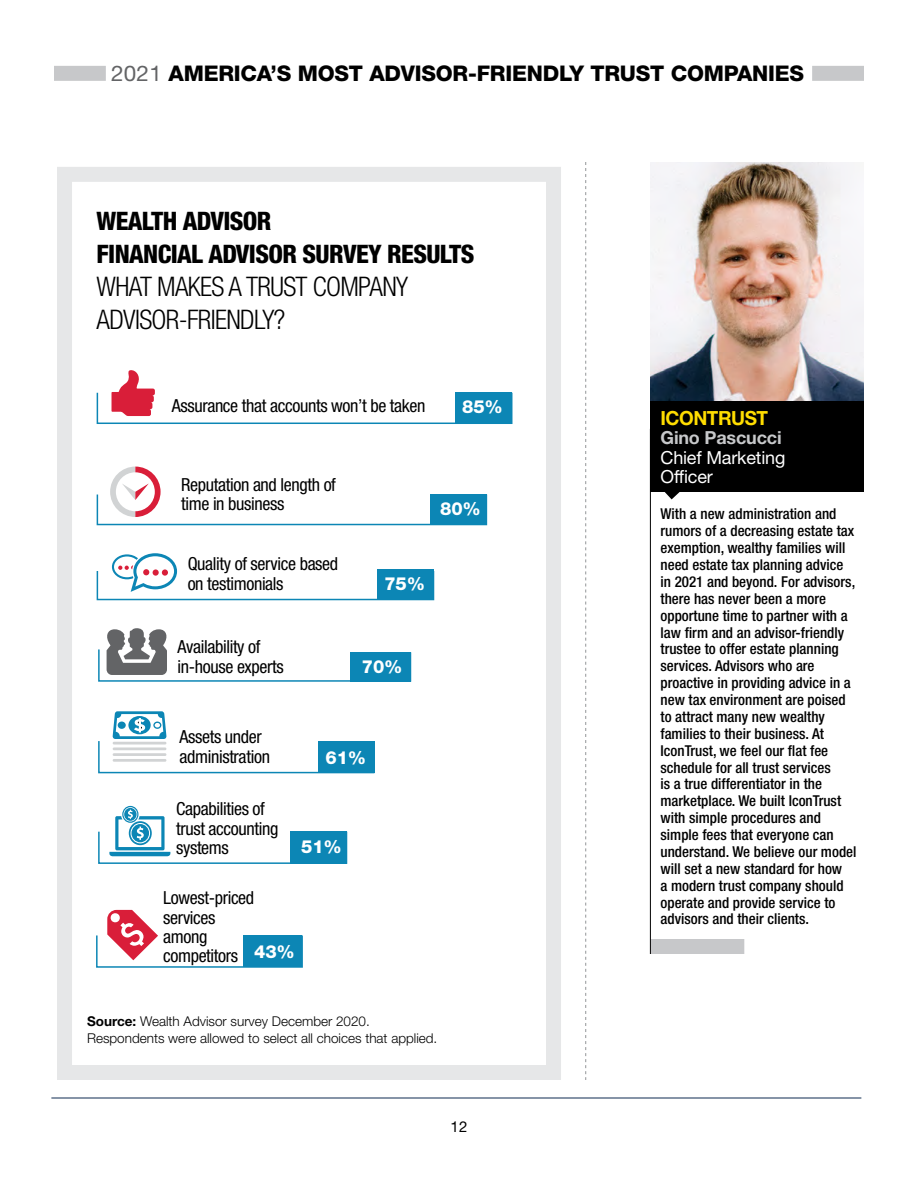
<style>
.page{position:relative;width:918px;height:1188px;background:#fff}
.page>*{position:absolute;margin:0;border:0;box-sizing:border-box;transform-origin:0 0}
.t1{font:300 condensed 27px/33px "Helvetica Neue LT Std";letter-spacing:-.025em;color:#000}
.t2{font:800 condensed 25.5px/33px "Helvetica Neue LT Std";letter-spacing:-.025em;color:#000}
.t3{font:800 21.6px "Helvetica Neue LT Std";letter-spacing:-.01em;color:#000}
.t4{font:700 19.5px "Helvetica Neue LT Std";letter-spacing:-.025em;color:#fd0}
.t5{font:condensed 18px/19.5px "Helvetica Neue LT Std";letter-spacing:-.02em;color:#000}
.t6{font:800 18px "Helvetica Neue LT Std";letter-spacing:-.01em;color:#fff}
.t7{font:18px/19.5px "Helvetica Neue LT Std";letter-spacing:-.01em;color:#fff}
.t8{font:700 18px "Helvetica Neue LT Std";letter-spacing:-.01em;color:#c7c8ca}
.t9{font:500 condensed 15px/16.8px "Helvetica Neue LT Std";color:#000}
.t10{font:15px "Helvetica Neue LT Std";color:#000}
.t11{font:300 13.5px/16.5px "Helvetica Neue LT Std";color:#000}
.s1{font-weight:400;color:#636466}
.s2{font-weight:700}
</style>
<div class="page">
<div style="left:812px;top:66px;width:52px;height:15px;background:#c7c8ca"></div>
<div style="left:54px;top:66px;width:52px;height:15px;background:#c7c8ca"></div>
<hr style="left:51px;top:1098px;width:810px;height:1px;background:#0e2a51">
<svg style="left:585px;top:162px;width:1px;height:918px"></svg>
<div style="left:57px;top:167px;width:504px;height:913px;border:15px solid #e6e7e8"></div>
<div style="left:430px;top:495px;width:57px;height:30px;background:#0c86b5"></div>
<div style="left:97px;top:494px;width:390px;height:31px;border:2px solid #0c86b5"></div>
<svg style="left:110px;top:467px;width:51px;height:50px"></svg>
<div style="left:377px;top:570px;width:57px;height:30px;background:#0c86b5"></div>
<div style="left:97px;top:570px;width:337px;height:30px;border:2px solid #0c86b5"></div>
<svg style="left:112px;top:553px;width:65px;height:39px"></svg>
<div style="left:162px;top:569px;width:6px;height:7px;background:#d91e39;border-radius:50%"></div>
<div style="left:318px;top:741px;width:57px;height:32px;background:#0c86b5"></div>
<div style="left:98px;top:740px;width:276px;height:33px;border:2px solid #0c86b5"></div>
<svg style="left:113px;top:711px;width:53px;height:28px"></svg>
<hr style="left:113px;top:742px;width:53px;height:3px;background:#d1d3d4">
<hr style="left:113px;top:747px;width:53px;height:3px;background:#d1d3d4">
<hr style="left:113px;top:753px;width:53px;height:3px;background:#d1d3d4">
<hr style="left:113px;top:759px;width:53px;height:3px;background:#d1d3d4">
<div style="left:243px;top:935px;width:59px;height:32px;background:#0c86b5"></div>
<div style="left:96px;top:935px;width:207px;height:33px;border:2px solid #0c86b5"></div>
<svg style="left:107px;top:910px;width:51px;height:50px"></svg>
<div style="left:455px;top:393px;width:57px;height:30px;background:#0c86b5"></div>
<div style="left:97px;top:392px;width:415px;height:32px;border:2px solid #0c86b5"></div>
<svg style="left:112px;top:370px;width:43px;height:46px"></svg>
<svg style="left:98px;top:628px;width:314px;height:54px"></svg>
<div style="left:290px;top:832px;width:57px;height:32px;background:#0c86b5"></div>
<div style="left:98px;top:831px;width:249px;height:33px;border:2px solid #0c86b5"></div>
<svg style="left:109px;top:806px;width:61px;height:50px"></svg>
<img style="left:650px;top:162px;width:214px;height:240px">
<div style="left:650px;top:402px;width:214px;height:90px;background:#000"></div>
<svg style="left:665px;top:492px;width:15px;height:7px"></svg>
<div style="left:651px;top:939px;width:93px;height:15px;background:#c7c8ca"></div>
<hr style="left:650px;top:429px;width:1px;height:525px;background:#000">
<h3 class="t3" style="left:111px;top:61px;width:694px"><span class="s1">2021</span> AMERICA’S MOST ADVISOR-FRIENDLY TRUST COMPANIES</h3>
<h2 class="t2" style="left:97px;top:204px;width:379px">WEALTH ADVISOR<br>FINANCIAL ADVISOR SURVEY RESULTS</h2>
<h1 class="t1" style="left:97px;top:270px;width:313px">WHAT MAKES A TRUST COMPANY<br>ADVISOR-FRIENDLY?</h1>
<p class="t5" style="left:172px;top:396px;width:255px">Assurance that accounts won’t be taken</p>
<p class="t6" style="left:462px;top:396px;width:42px">85%</p>
<p class="t5" style="left:181px;top:475px;width:156px">Reputation and length of time in business</p>
<p class="t5" style="left:188px;top:554px;width:152px">Quality of service based on testimonials</p>
<p class="t5" style="left:178px;top:637px;width:108px">Availability of in-house experts</p>
<p class="t6" style="left:440px;top:498px;width:42px">80%</p>
<p class="t6" style="left:384px;top:573px;width:42px">75%</p>
<p class="t6" style="left:362px;top:656px;width:42px">70%</p>
<p class="t5" style="left:180px;top:727px;width:92px">Assets under administration</p>
<p class="t6" style="left:326px;top:747px;width:42px">61%</p>
<p class="t5" style="left:176px;top:799px;width:104px">Capabilities of trust accounting systems</p>
<p class="t6" style="left:301px;top:836px;width:42px">51%</p>
<p class="t5" style="left:163px;top:888px;width:93px">Lowest-priced services among competitors</p>
<p class="t6" style="left:254px;top:941px;width:42px">43%</p>
<p class="t11" style="left:87px;top:1013px;width:352px"><span class="s2">Source:</span> Wealth Advisor survey December 2020.<br>Respondents were allowed to select all choices that applied.</p>
<p class="t10" style="left:451px;top:1117px;width:18px">12</p>
<h3 class="t4" style="left:661px;top:406px;width:109px">ICONTRUST</h3>
<p class="t8" style="left:661px;top:427px;width:123px">Gino Pascucci</p>
<p class="t7" style="left:661px;top:447px;width:126px">Chief Marketing<br>Officer</p>
<p class="t9" style="left:661px;top:506px;width:198px">With a new administration and rumors of a decreasing estate tax exemption, wealthy families will need estate tax planning advice in 2021 and beyond. For advisors, there has never been a more opportune time to partner with a law firm and an advisor-friendly trustee to offer estate planning services. Advisors who are proactive in providing advice in a new tax environment are poised to attract many new wealthy families to their business. At<br>IconTrust, we feel our flat fee schedule for all trust services<br>is a true differentiator in the marketplace. We built IconTrust with simple procedures and simple fees that everyone can understand. We believe our model will set a new standard for how<br>a modern trust company should operate and provide service to advisors and their clients.</p>
</div>
